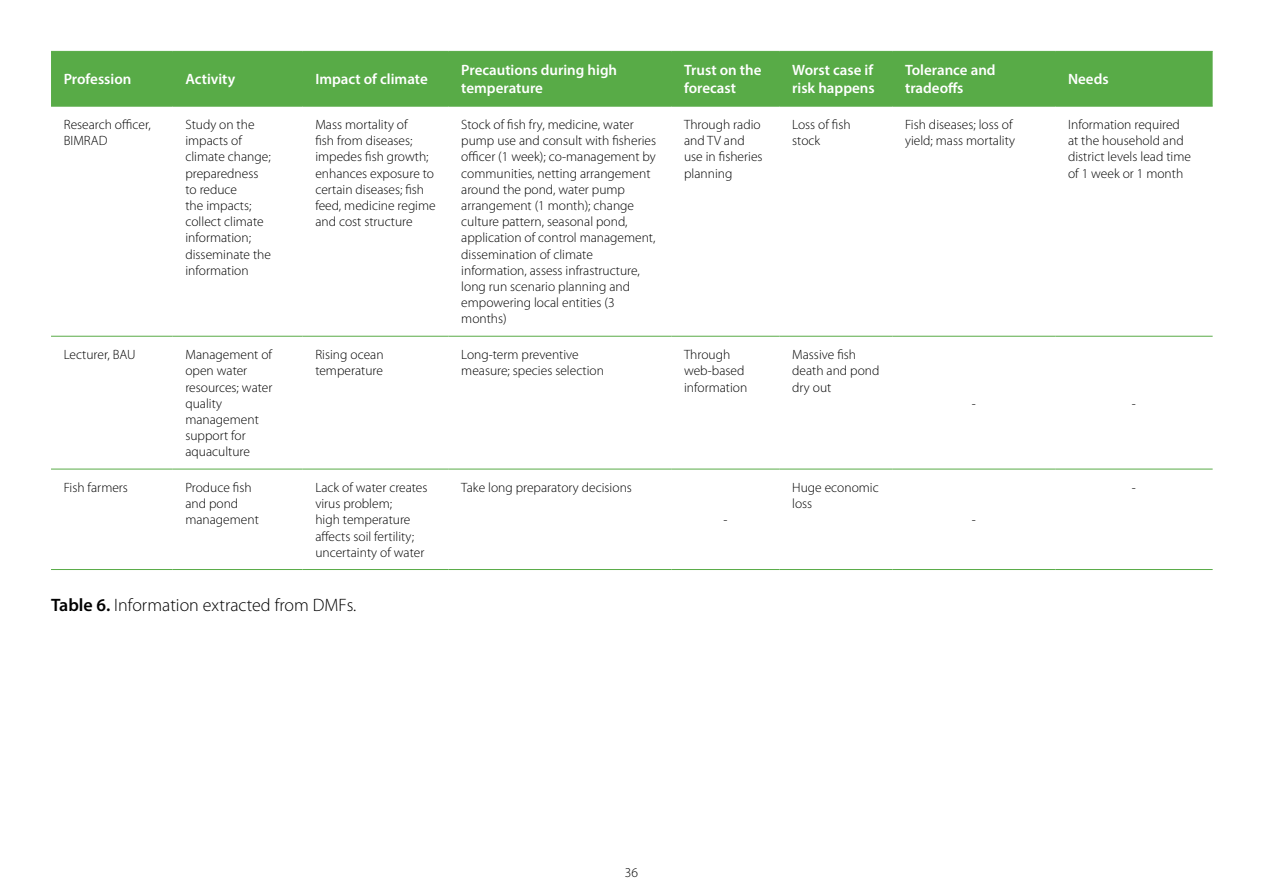
<style>
.page{position:relative;width:1263px;height:893px;background:#fff}
.page>*{position:absolute;margin:0;border:0;box-sizing:border-box;transform-origin:0 0}
.t1{font:300 18px "Myriad Pro";color:#000}
.t2{font:600 15px/18px "Myriad Pro";color:#fff}
.t3{font:300 13.5px/16.2px "Myriad Pro";color:#000}
.s1{font-weight:600}
</style>
<div class="page">
<div style="left:51px;top:52px;width:1162px;height:54px;background:#58ab47"></div>
<hr style="left:51px;top:51px;width:122px;height:1px;background:#58ab47">
<hr style="left:173px;top:51px;width:130px;height:1px;background:#58ab47">
<hr style="left:303px;top:51px;width:145px;height:1px;background:#58ab47">
<hr style="left:448px;top:51px;width:223px;height:1px;background:#58ab47">
<hr style="left:671px;top:51px;width:108px;height:1px;background:#58ab47">
<hr style="left:779px;top:51px;width:113px;height:1px;background:#58ab47">
<hr style="left:892px;top:51px;width:163px;height:1px;background:#58ab47">
<hr style="left:1055px;top:51px;width:158px;height:1px;background:#58ab47">
<hr style="left:51px;top:106px;width:122px;height:1px;background:#58ab47">
<hr style="left:173px;top:106px;width:130px;height:1px;background:#58ab47">
<hr style="left:303px;top:106px;width:145px;height:1px;background:#58ab47">
<hr style="left:448px;top:106px;width:223px;height:1px;background:#58ab47">
<hr style="left:671px;top:106px;width:108px;height:1px;background:#58ab47">
<hr style="left:779px;top:106px;width:113px;height:1px;background:#58ab47">
<hr style="left:892px;top:106px;width:163px;height:1px;background:#58ab47">
<hr style="left:1055px;top:106px;width:158px;height:1px;background:#58ab47">
<hr style="left:51px;top:336px;width:122px;height:1px;background:#58ab47">
<hr style="left:173px;top:336px;width:130px;height:1px;background:#58ab47">
<hr style="left:303px;top:336px;width:145px;height:1px;background:#58ab47">
<hr style="left:448px;top:336px;width:223px;height:1px;background:#58ab47">
<hr style="left:671px;top:336px;width:108px;height:1px;background:#58ab47">
<hr style="left:779px;top:336px;width:113px;height:1px;background:#58ab47">
<hr style="left:892px;top:336px;width:163px;height:1px;background:#58ab47">
<hr style="left:1055px;top:336px;width:158px;height:1px;background:#58ab47">
<hr style="left:51px;top:469px;width:122px;height:1px;background:#58ab47">
<hr style="left:173px;top:469px;width:130px;height:1px;background:#58ab47">
<hr style="left:303px;top:469px;width:145px;height:1px;background:#58ab47">
<hr style="left:448px;top:469px;width:223px;height:1px;background:#58ab47">
<hr style="left:671px;top:469px;width:108px;height:1px;background:#58ab47">
<hr style="left:779px;top:469px;width:113px;height:1px;background:#58ab47">
<hr style="left:892px;top:469px;width:163px;height:1px;background:#58ab47">
<hr style="left:1055px;top:469px;width:158px;height:1px;background:#58ab47">
<hr style="left:51px;top:569px;width:122px;height:1px;background:#58ab47">
<hr style="left:173px;top:569px;width:130px;height:1px;background:#58ab47">
<hr style="left:303px;top:569px;width:145px;height:1px;background:#58ab47">
<hr style="left:448px;top:569px;width:223px;height:1px;background:#58ab47">
<hr style="left:671px;top:569px;width:108px;height:1px;background:#58ab47">
<hr style="left:779px;top:569px;width:113px;height:1px;background:#58ab47">
<hr style="left:892px;top:569px;width:163px;height:1px;background:#58ab47">
<hr style="left:1055px;top:569px;width:158px;height:1px;background:#58ab47">
<p class="t2" style="left:64px;top:70px;width:69px">Profession</p>
<p class="t2" style="left:185px;top:70px;width:51px">Activity</p>
<p class="t2" style="left:315px;top:70px;width:114px">Impact of climate</p>
<p class="t2" style="left:461px;top:61px;width:157px">Precautions during high temperature</p>
<p class="t2" style="left:684px;top:61px;width:79px">Trust on the forecast</p>
<p class="t2" style="left:792px;top:61px;width:84px">Worst case if risk happens</p>
<p class="t2" style="left:905px;top:61px;width:92px">Tolerance and tradeoffs</p>
<p class="t2" style="left:1068px;top:70px;width:42px">Needs</p>
<p class="t3" style="left:64px;top:117px;width:88px">Research officer,<br>BIMRAD</p>
<p class="t3" style="left:185px;top:117px;width:87px">Study on the impacts of climate change; preparedness to reduce<br>the impacts; collect climate information; disseminate the information</p>
<p class="t3" style="left:315px;top:117px;width:122px">Mass mortality of<br>fish from diseases; impedes fish growth; enhances exposure to certain diseases; fish feed, medicine regime and cost structure</p>
<p class="t3" style="left:461px;top:117px;width:196px">Stock of fish fry, medicine, water pump use and consult with fisheries officer (1 week); co-management by communities, netting arrangement around the pond, water pump arrangement (1 month); change culture pattern, seasonal pond, application of control management, dissemination of climate information, assess infrastructure, long run scenario planning and empowering local entities (3 months)</p>
<p class="t3" style="left:684px;top:117px;width:80px">Through radio and TV and use in fisheries planning</p>
<p class="t3" style="left:792px;top:117px;width:60px">Loss of fish stock</p>
<p class="t3" style="left:905px;top:117px;width:111px">Fish diseases; loss of yield; mass mortality</p>
<p class="t3" style="left:1068px;top:117px;width:124px">Information required at the household and district levels lead time of 1 week or 1 month</p>
<p class="t3" style="left:64px;top:347px;width:73px">Lecturer, BAU</p>
<p class="t3" style="left:185px;top:347px;width:89px">Management of open water resources; water quality management support for aquaculture</p>
<p class="t3" style="left:315px;top:347px;width:70px">Rising ocean temperature</p>
<p class="t3" style="left:461px;top:347px;width:144px">Long-term preventive measure; species selection</p>
<p class="t3" style="left:684px;top:347px;width:65px">Through web-based information</p>
<p class="t3" style="left:792px;top:347px;width:89px">Massive fish death and pond dry out</p>
<p class="t3" style="left:972px;top:395px;width:6px">-</p>
<p class="t3" style="left:1132px;top:395px;width:6px">-</p>
<p class="t3" style="left:64px;top:480px;width:66px">Fish farmers</p>
<p class="t3" style="left:185px;top:480px;width:75px">Produce fish and pond management</p>
<p class="t3" style="left:315px;top:480px;width:114px">Lack of water creates virus problem;<br>high temperature affects soil fertility; uncertainty of water</p>
<p class="t3" style="left:461px;top:480px;width:172px">Take long preparatory decisions</p>
<h1 class="t1" style="left:51px;top:595px;width:307px"><span class="s1">Table 6.</span> Information extracted from DMFs.</h1>
<p class="t3" style="left:723px;top:512px;width:6px">-</p>
<p class="t3" style="left:792px;top:480px;width:88px">Huge economic loss</p>
<p class="t3" style="left:972px;top:512px;width:6px">-</p>
<p class="t3" style="left:625px;top:864px;width:15px">36</p>
<p class="t3" style="left:1132px;top:480px;width:6px">-</p>
</div>
